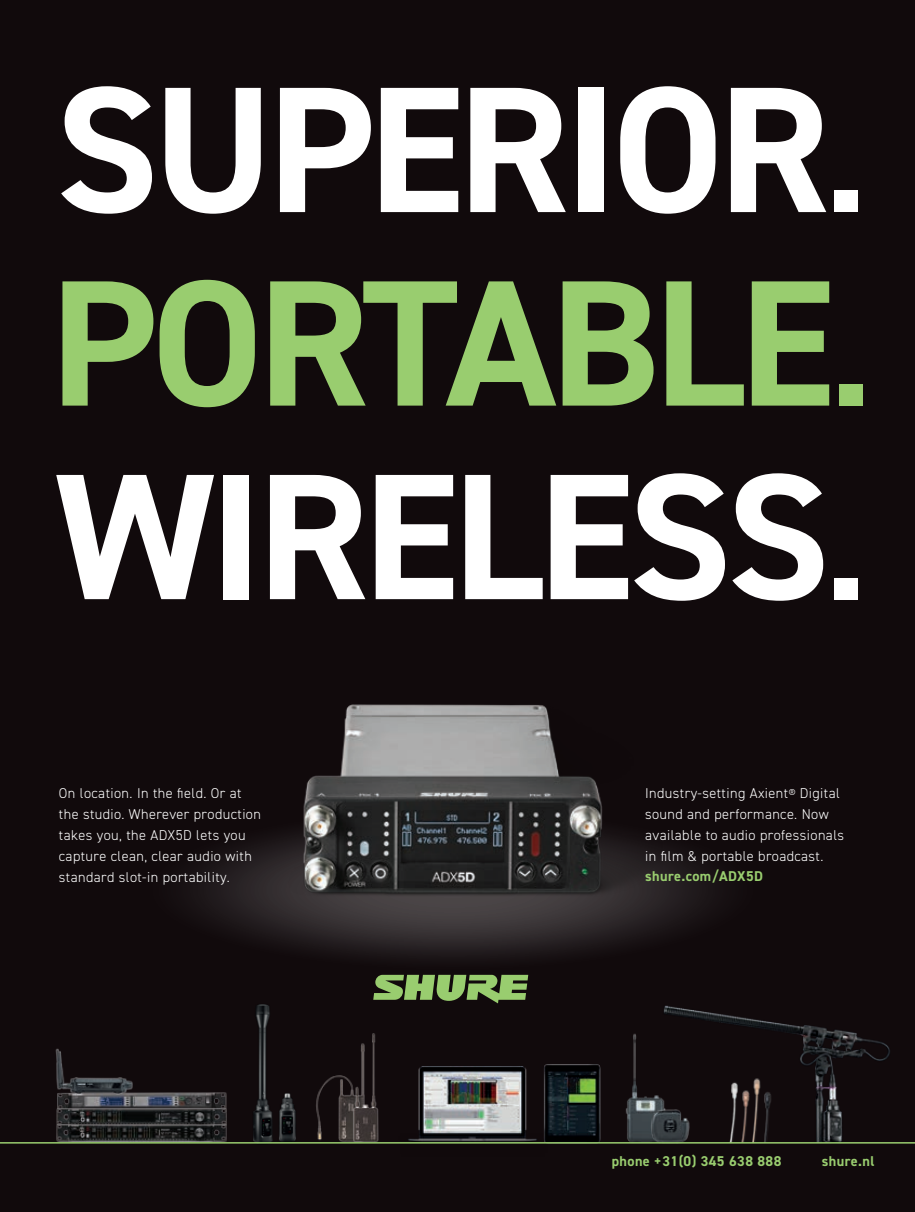
<style>
.page{position:relative;width:915px;height:1212px;background:#fff}
.page>*{position:absolute;margin:0;border:0;box-sizing:border-box;transform-origin:0 0}
.t1{font:700 180px/193.5px "DIN2014";letter-spacing:-.03em;color:#fff;text-align:justify}
.t2{font:300 14.25px/21px "DIN2014";letter-spacing:.03em;color:#fff}
.t3{font:700 14.25px "DIN2014";letter-spacing:.03em;color:#99cd6f}
.s1{font-family:"Ostrich Proper";font-size:210px}
.s2{color:#99cd6f}
.s3{font-family:"Ostrich Proper";font-size:210px;color:#99cd6f}
.s4{font-size:12px}
</style>
<div class="page">
<div style="left:0;top:0;width:914px;height:1212px;background:#110a0c"></div>
<img style="left:57px;top:1092px;width:170px;height:11px">
<img style="left:55px;top:1048px;width:91px;height:49px">
<img style="left:56px;top:1130px;width:171px;height:11px">
<img style="left:56px;top:1103px;width:171px;height:27px">
<img style="left:239px;top:1004px;width:31px;height:140px">
<img style="left:269px;top:1087px;width:37px;height:57px">
<img style="left:615px;top:1033px;width:22px;height:111px">
<img style="left:637px;top:1093px;width:17px;height:51px">
<img style="left:398px;top:1066px;width:149px;height:78px">
<img style="left:543px;top:1064px;width:57px;height:78px">
<img style="left:312px;top:1075px;width:36px;height:69px">
<img style="left:348px;top:1033px;width:36px;height:111px">
<img style="left:654px;top:1005px;width:242px;height:139px">
<img style="left:717px;top:1072px;width:68px;height:70px">
<div style="left:785px;top:1143px;width:42px;height:32px;background:#110a0c"></div>
<svg style="left:193px;top:850px;width:520px;height:80px"></svg>
<img style="left:242px;top:704px;width:420px;height:273px">
<hr style="left:0;top:1142px;width:914px;height:1px;background:#99cd6f">
<svg style="left:373px;top:975px;width:155px;height:28px"></svg>
<h1 class="t1" style="left:50px;top:51px;width:827px">SUPERIOR<span class="s1">.<br></span><span class="s2">PORTABLE</span><span class="s3">.<br></span>WIRELESS<span class="s1">.</span></h1>
<p class="t2" style="left:59px;top:783px;width:203px">On location. In the field. Or at the studio. Wherever production takes you, the ADX5D lets you capture clean, clear audio with standard slot-in portability.</p>
<p class="t2" style="left:645px;top:783px;width:200px">Industry-setting Axient<span class="s4">®</span> Digital sound and performance. Now available to audio professionals in film &amp; portable broadcast.</p>
<p class="t3" style="left:645px;top:866px;width:119px">shure.com/ADX5D</p>
<p class="t3" style="left:611px;top:1151px;width:171px">phone +31(0) 345 638 888</p>
<p class="t3" style="left:821px;top:1151px;width:54px">shure.nl</p>
</div>
